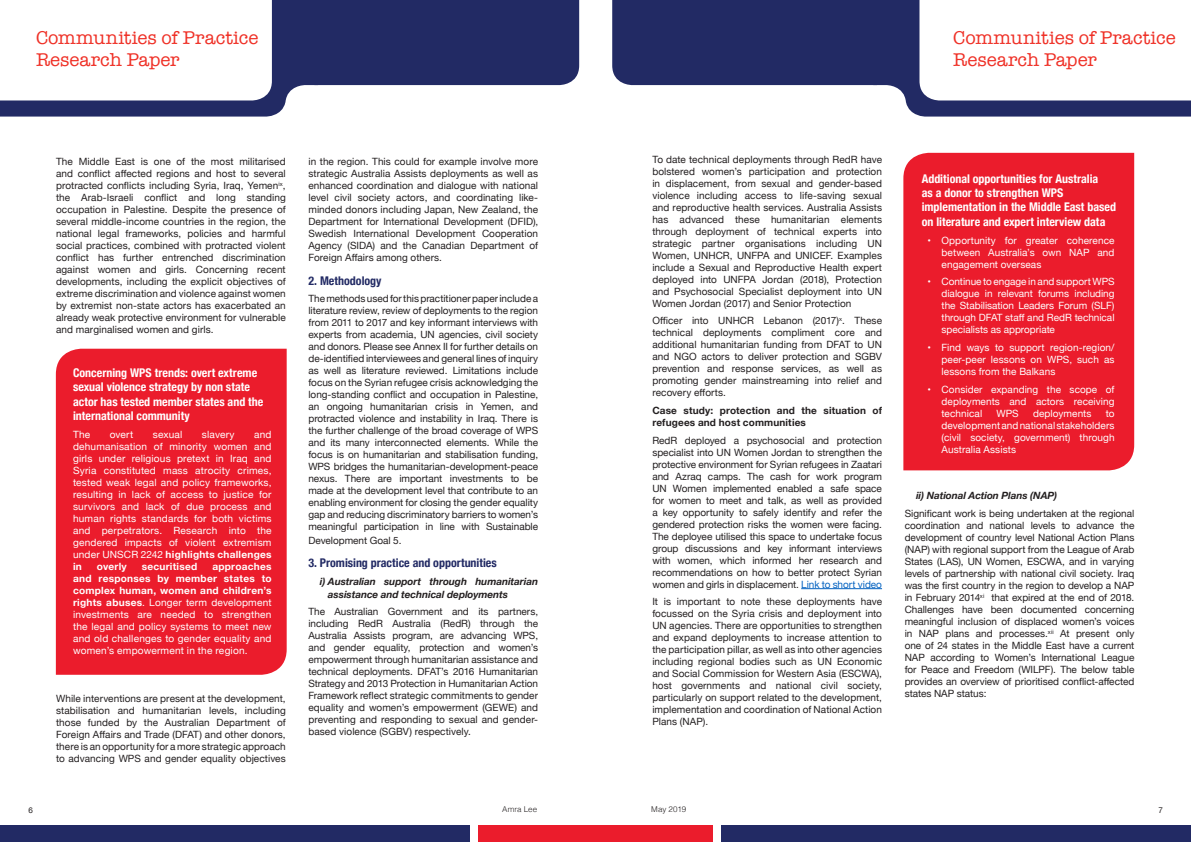
<style>
.page{position:relative;width:1191px;height:842px;background:#fff}
.page>*{position:absolute;margin:0;border:0;box-sizing:border-box;transform-origin:0 0}
.t1{font:19px "American Typewriter";color:#ef3026}
.t2{font:700 condensed 12px/14.4px "Helvetica Neue";color:#fff}
.t3{font:700 condensed 12px "Helvetica Neue";color:#222a64}
.t4{font:10px/12px "Helvetica Neue";letter-spacing:.005em;color:#231f20;text-align:justify}
.t5{font:10px/12px "Helvetica Neue";letter-spacing:.01em;color:#fff;text-align:justify}
.t6{font:italic 700 10px/13.2px "Helvetica Neue";letter-spacing:-.005em;color:#231f20}
.t7{font:700 10px/12px "Helvetica Neue";letter-spacing:.015em;color:#231f20}
.t8{font:700 10px "Helvetica Neue";letter-spacing:.025em;color:#fff}
.t9{font:300 8px "Helvetica";letter-spacing:.005em;color:#231f20}
.t10{font:8px "Helvetica Neue";color:#231f20}
.s1{font-weight:700}
.s2{color:#0563c1}
</style>
<div class="page">
<div style="left:56px;top:349px;width:231px;height:326px;background:#eb1c2c"></div>
<div style="left:903px;top:153px;width:231px;height:317px;background:#eb1c2c"></div>
<svg style="left:0;top:0;width:579px;height:117px"></svg>
<div style="left:478px;top:825px;width:117px;height:17px;background:#eb1c2c"></div>
<div style="left:0;top:825px;width:469px;height:17px;background:#222a64"></div>
<svg style="left:612px;top:0;width:579px;height:117px"></svg>
<div style="left:595px;top:825px;width:118px;height:17px;background:#eb1c2c"></div>
<div style="left:721px;top:825px;width:470px;height:17px;background:#222a64"></div>
<hr style="left:801px;top:588px;width:81px;height:1px;background:#0563c1">
<p class="t1" style="left:36px;top:24px;width:224px">Communities of Practice</p>
<p class="t1" style="left:36px;top:46px;width:145px">Research Paper</p>
<p class="t4" style="left:56px;top:156px;width:231px">The Middle East is one of the most militarised and conflict affected regions and host to several protracted conflicts including Syria, Iraq, Yemen<sup>ix</sup>, the Arab-Israeli conflict and long standing occupation in Palestine. Despite the presence of several middle-income countries in the region, the national legal frameworks, policies and harmful social practices, combined with protracted violent conflict has further entrenched discrimination against women and girls. Concerning recent developments, including the explicit objectives of extreme discrimination and violence against women by extremist non-state actors has exacerbated an already weak protective environment for vulnerable and marginalised women and girls.</p>
<p class="t2" style="left:73px;top:364px;width:192px">Concerning WPS trends: overt extreme sexual violence strategy by non state actor has tested member states and the international community</p>
<p class="t5" style="left:73px;top:429px;width:19px">The</p>
<p class="t5" style="left:110px;top:429px;width:25px">overt</p>
<p class="t5" style="left:153px;top:429px;width:31px">sexual</p>
<p class="t5" style="left:202px;top:429px;width:34px">slavery</p>
<p class="t5" style="left:73px;top:429px;width:200px;text-indent:181px">and dehumanisation of minority women and girls under religious pretext in Iraq and Syria constituted mass atrocity crimes, tested weak legal and policy frameworks, resulting in lack of access to justice for survivors and lack of due process and human rights standards for both victims and perpetrators. Research into the gendered impacts of violent extremism under UNSCR 2242 <span class="s1">highlights challenges in</span></p>
<p class="t5" style="left:73px;top:561px;width:200px;text-indent:139px"><span class="s1">approaches and responses by member states to complex human, women and children’s rights abuses</span>. Longer term development investments are needed to strengthen the legal and policy systems to meet new and old challenges to gender equality and women’s empowerment in the region.</p>
<p class="t4" style="left:56px;top:693px;width:231px">While interventions are present at the development, stabilisation and humanitarian levels, including those funded by the Australian Department of Foreign Affairs and Trade (DFAT) and other donors, there is an opportunity for a more strategic approach to advancing WPS and gender equality objectives</p>
<p class="t8" style="left:97px;top:558px;width:31px">overly</p>
<p class="t8" style="left:142px;top:558px;width:57px">securitised</p>
<p class="t4" style="left:308px;top:156px;width:231px">in the region. This could for example involve more strategic Australia Assists deployments as well as enhanced coordination and dialogue with national level civil society actors, and coordinating like&shy;minded donors including Japan, New Zealand, the Department for International Development (DFID), Swedish International Development Cooperation Agency (SIDA) and the Canadian Department of Foreign Affairs among others.</p>
<p class="t3" style="left:308px;top:270px;width:75px">2. Methodology</p>
<p class="t4" style="left:308px;top:293px;width:231px">The methods used for this practitioner paper include a literature review, review of deployments to the region from 2011 to 2017 and key informant interviews with experts from academia, UN agencies, civil society and donors. Please see Annex II for further details on de-identified interviewees and general lines of inquiry as well as literature reviewed. Limitations include focus on the Syrian refugee crisis acknowledging the long-standing conflict and occupation in Palestine, an ongoing humanitarian crisis in Yemen, and protracted violence and instability in Iraq. There is the further challenge of the broad coverage of WPS and its many interconnected elements. While the focus is on humanitarian and stabilisation funding, WPS bridges the humanitarian-development-peace nexus. There are important investments to be made at the development level that contribute to an enabling environment for closing the gender equality gap and reducing discriminatory barriers to women’s meaningful participation in line with Sustainable</p>
<p class="t4" style="left:308px;top:535px;width:94px">Development Goal 5.</p>
<p class="t3" style="left:308px;top:553px;width:190px">3. Promising practice and opportunities</p>
<p class="t6" style="left:328px;top:575px;width:212px;text-indent:-8px">i) Australian support through humanitarian assistance and technical deployments</p>
<p class="t4" style="left:308px;top:606px;width:231px">The Australian Government and its partners, including RedR Australia (RedR) through the Australia Assists program, are advancing WPS, and gender equality, protection and women’s empowerment through humanitarian assistance and technical deployments. DFAT’s 2016 Humanitarian Strategy and 2013 Protection in Humanitarian Action Framework reflect strategic commitments to gender equality and women’s empowerment (GEWE) and preventing and responding to sexual and gender&shy;based violence (SGBV) respectively.</p>
<p class="t1" style="left:953px;top:24px;width:224px">Communities of Practice</p>
<p class="t1" style="left:953px;top:46px;width:145px">Research Paper</p>
<p class="t4" style="left:652px;top:154px;width:231px">To date technical deployments through RedR have bolstered women’s participation and protection in displacement, from sexual and gender-based violence including access to life-saving sexual and reproductive health services. Australia Assists has advanced these humanitarian elements through deployment of technical experts into strategic partner organisations including UN Women, UNHCR, UNFPA and UNICEF. Examples include a Sexual and Reproductive Health expert deployed into UNFPA Jordan (2018), Protection and Psychosocial Specialist deployment into UN Women Jordan (2017) and Senior Protection</p>
<p class="t4" style="left:652px;top:315px;width:231px">Officer into UNHCR Lebanon (2017)<sup>x</sup>. These technical deployments compliment core and additional humanitarian funding from DFAT to UN and NGO actors to deliver protection and SGBV prevention and response services, as well as promoting gender mainstreaming into relief and recovery efforts.</p>
<p class="t7" style="left:652px;top:405px;width:231px">Case study: protection and the situation of refugees and host communities</p>
<p class="t4" style="left:652px;top:435px;width:231px">RedR deployed a psychosocial and protection specialist into UN Women Jordan to strengthen the protective environment for Syrian refugees in Zaatari and Azraq camps. The cash for work program UN Women implemented enabled a safe space for women to meet and talk, as well as provided a key opportunity to safely identify and refer the gendered protection risks the women were facing.<br>The deployee utilised this space to undertake focus group discussions and key informant interviews with women, which informed her research and recommendations on how to better protect Syrian women and girls in displacement. <span class="s2">Link to short video</span></p>
<p class="t4" style="left:652px;top:596px;width:231px">It is important to note these deployments have focussed on the Syria crisis and deployment into UN agencies. There are opportunities to strengthen and expand deployments to increase attention to the participation pillar, as well as into other agencies including regional bodies such as UN Economic and Social Commission for Western Asia (ESCWA), host governments and national civil society, particularly on support related to the development, implementation and coordination of National Action Plans (NAP).</p>
<p class="t2" style="left:921px;top:170px;width:196px">Additional opportunities for Australia<br>as a donor to strengthen WPS implementation in the Middle East based on literature and expert interview data</p>
<p class="t5" style="left:941px;top:235px;width:174px;text-indent:-14px">• Opportunity for greater coherence between Australia’s own NAP and engagement overseas</p>
<p class="t5" style="left:941px;top:276px;width:174px;text-indent:-14px">• Continue to engage in and support WPS dialogue in relevant forums including the Stabilisation Leaders Forum (SLF) through DFAT staff and RedR technical specialists as appropriate</p>
<p class="t5" style="left:941px;top:342px;width:174px;text-indent:-14px">• Find ways to support region-region/ peer-peer lessons on WPS, such as lessons from the Balkans</p>
<p class="t5" style="left:941px;top:384px;width:174px;text-indent:-14px">• Consider expanding the scope of deployments and actors receiving technical</p>
<p class="t5" style="left:996px;top:408px;width:24px">WPS</p>
<p class="t5" style="left:1033px;top:408px;width:60px">deployments</p>
<p class="t5" style="left:941px;top:408px;width:174px;text-indent:164px">to development and national stakeholders (civil society, government) through Australia Assists</p>
<p class="t6" style="left:916px;top:489px;width:142px">ii) National Action Plans (NAP)</p>
<p class="t4" style="left:904px;top:508px;width:231px">Significant work is being undertaken at the regional coordination and national levels to advance the development of country level National Action Plans (NAP) with regional support from the League of Arab States (LAS), UN Women, ESCWA, and in varying levels of partnership with national civil society. Iraq was the first country in the region to develop a NAP in February 2014<sup>xi</sup> that expired at the end of 2018.<br>Challenges have been documented concerning meaningful inclusion of displaced women’s voices in NAP plans and processes.<sup>xii</sup> At present only one of 24 states in the Middle East have a current NAP according to Women’s International League for Peace and Freedom (WILPF). The below table provides an overview of prioritised conflict-affected states NAP status:</p>
<p class="t10" style="left:28px;top:805px;width:6px">6</p>
<p class="t9" style="left:502px;top:802px;width:37px">Amra Lee</p>
<p class="t9" style="left:651px;top:802px;width:37px">May 2019</p>
<p class="t10" style="left:1158px;top:805px;width:6px">7</p>
</div>
